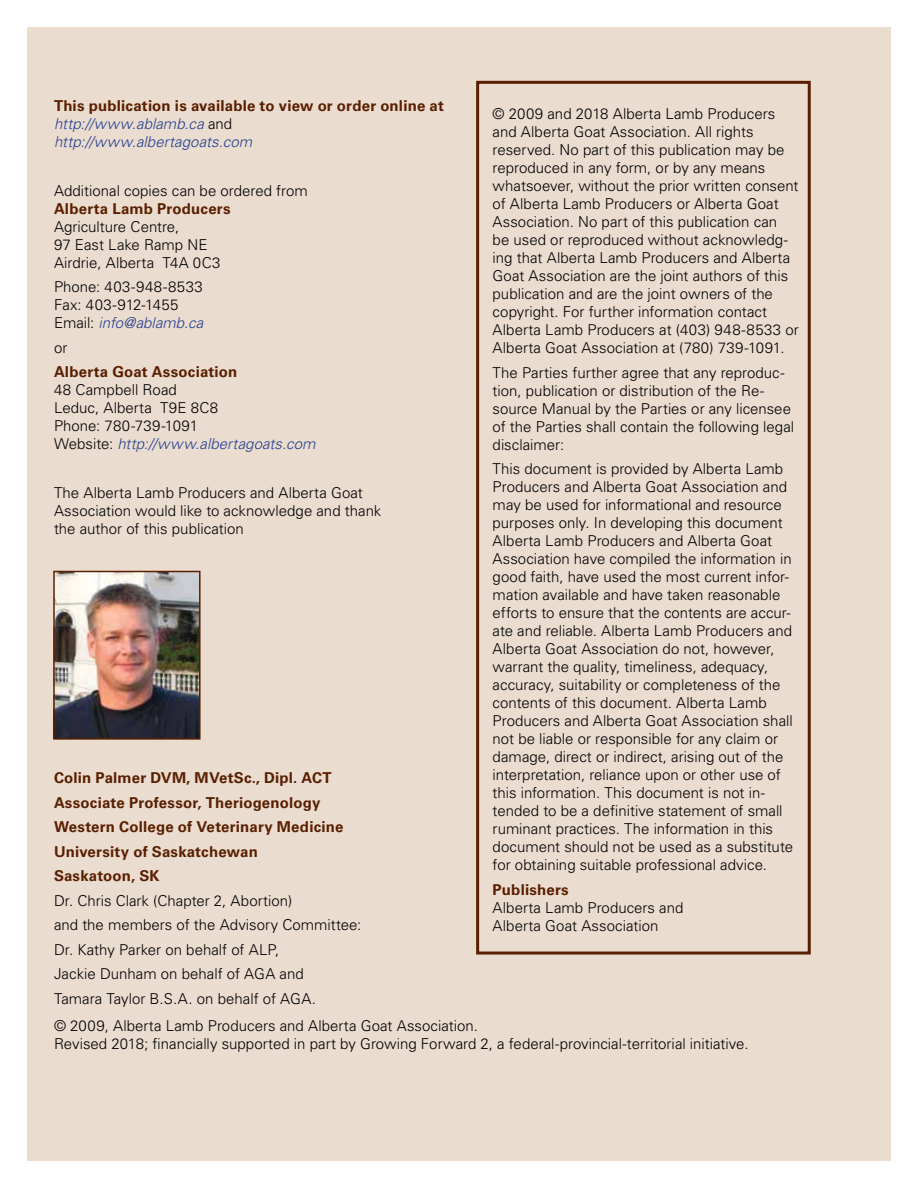
<style>
.page{position:relative;width:918px;height:1188px;background:#fff}
.page>*{position:absolute;margin:0;border:0;box-sizing:border-box;transform-origin:0 0}
.t1{font:300 15px/18px "Univers LT Std";color:#000}
.t2{font:700 15px/24.5px "Univers LT Std";letter-spacing:.01em;color:#591f00}
.t3{font:300 15px/18px "Univers LT Std";letter-spacing:.025em;color:#000}
.s1{font-weight:300;font-style:italic;color:#25408f}
.s2{font-weight:300;color:#000}
.s3{font-style:italic;color:#25408f}
</style>
<div class="page">
<div style="left:27px;top:27px;width:864px;height:1134px;background:#ebdcd0"></div>
<div style="left:476px;top:81px;width:335px;height:874px;border:3px solid #591f00"></div>
<img style="left:56px;top:574px;width:142px;height:163px">
<div style="left:53px;top:571px;width:148px;height:169px;border:2px solid #591f00"></div>
<p class="t2" style="left:54px;top:97px;width:391px;line-height:18px">This publication is available to view or order online at <span class="s1">http://www.ablamb.ca</span> <span class="s2">a n d<br></span><span class="s1">http://www.albertagoats.com</span></p>
<p class="t1" style="left:54px;top:182px;width:255px">Additional copies can be ordered from</p>
<p class="t2" style="left:54px;top:197px;width:178px">Alberta Lamb Producers</p>
<p class="t1" style="left:54px;top:218px;width:168px">Agriculture Centre,<br>97 East Lake Ramp NE<br>Airdrie, Alberta T4A 0C3</p>
<p class="t3" style="left:54px;top:278px;width:155px">Phone: 403-948-8533<br>Fax: 403-912-1455<br>E m a i l : <span class="s3">info@ablamb.ca</span></p>
<p class="t1" style="left:54px;top:339px;width:15px">or</p>
<p class="t2" style="left:54px;top:360px;width:185px">Alberta Goat Association</p>
<p class="t1" style="left:54px;top:381px;width:267px">48 Campbell Road<br>Leduc, Alberta T9E 8C8<br>Phone: 780-739-1091<br>W e b s i t e : <span class="s3">http://www.albertagoats.com</span></p>
<p class="t1" style="left:54px;top:484px;width:329px">The Alberta Lamb Producers and Alberta Goat<br>Association would like to acknowledge and thank the author of this publication</p>
<p class="t2" style="left:54px;top:766px;width:291px">Colin Palmer DVM, MVetSc., Dipl. ACT<br>Associate Professor, Theriogenology<br>Western College of Veterinary Medicine<br>University of Saskatchewan<br>Saskatoon, SK</p>
<p class="t1" style="left:54px;top:888px;width:309px;line-height:24.5px">Dr. Chris Clark (Chapter 2, Abortion)<br>and the members of the Advisory Committee:<br>Dr. Kathy Parker on behalf of ALP,<br>Jackie Dunham on behalf of AGA and<br>Tamara Taylor B.S.A. on behalf of AGA.</p>
<p class="t1" style="left:493px;top:105px;width:308px">© 2009 and 2018 Alberta Lamb Producers and Alberta Goat Association. All rights reserved. No part of this publication may be reproduced in any form, or by any means whatsoever, without the prior written consent of Alberta Lamb Producers or Alberta Goat Association. No part of this publication can<br>be used or reproduced without acknowledg&shy;ing that Alberta Lamb Producers and Alberta Goat Association are the joint authors of this publication and are the joint owners of the copyright. For further information contact Alberta Lamb Producers at (403) 948-8533 or Alberta Goat Association at (780) 739-1091.</p>
<p class="t1" style="left:493px;top:363px;width:303px">The Parties further agree that any reproduc&shy;tion, publication or distribution of the Re&shy;source Manual by the Parties or any licensee of the Parties shall contain the following legal disclaimer:</p>
<p class="t1" style="left:493px;top:460px;width:302px">This document is provided by Alberta Lamb Producers and Alberta Goat Association and may be used for informational and resource purposes only. In developing this document Alberta Lamb Producers and Alberta Goat Association have compiled the information in good faith, have used the most current infor&shy;mation available and have taken reasonable efforts to ensure that the contents are accur&shy;ate and reliable. Alberta Lamb Producers and Alberta Goat Association do not, however, warrant the quality, timeliness, adequacy, accuracy, suitability or completeness of the contents of this document. Alberta Lamb Producers and Alberta Goat Association shall not be liable or responsible for any claim or damage, direct or indirect, arising out of the interpretation, reliance upon or other use of this information. This document is not in&shy;tended to be a definitive statement of small ruminant practices. The information in this document should not be used as a substitute for obtaining suitable professional advice.</p>
<p class="t2" style="left:493px;top:877px;width:78px">Publishers</p>
<p class="t1" style="left:493px;top:898px;width:192px">Alberta Lamb Producers and<br>Alberta Goat Association</p>
<p class="t1" style="left:54px;top:1016px;width:696px">© 2009, Alberta Lamb Producers and Alberta Goat Association.<br>Revised 2018; financially supported in part by Growing Forward 2, a federal-provincial-territorial initiative.</p>
</div>
